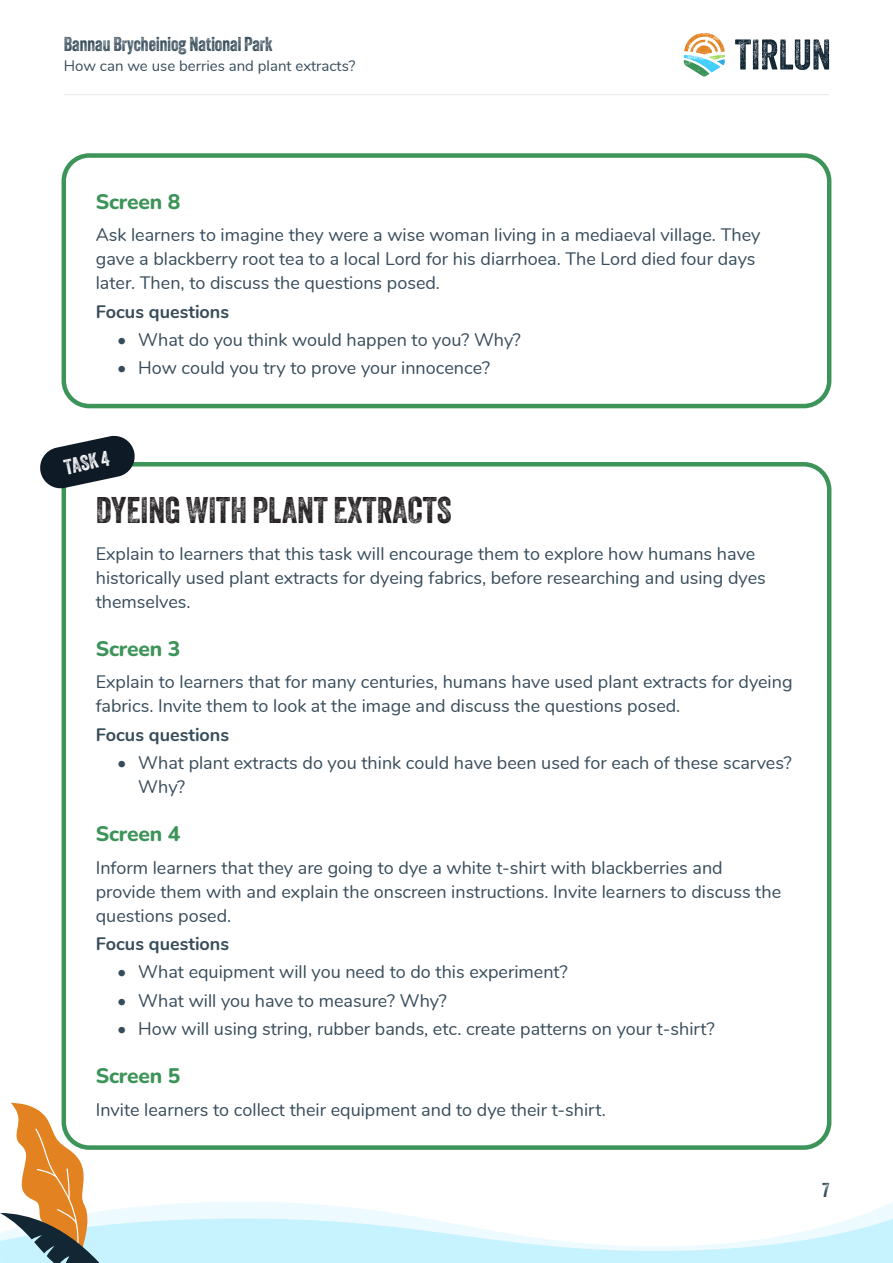
<style>
.page{position:relative;width:893px;height:1263px;background:#fff}
.page>*{position:absolute;margin:0;border:0;box-sizing:border-box;transform-origin:0 0}
.Page_sub_heading{font:36px "Veneer Two";color:#231f20}
.Page_section_heading{font:800 21px "Nunito";letter-spacing:-.01em;color:#3d9459}
.Key_activity_heading{font:21px "Veneer Two";color:#fff}
.t1{font:19.5px "Veneer Two";color:#374c5a}
.Body_text{font:18px/24px "Nunito";color:#374c5a}
.Body_text-2{font:700 18px "Nunito";color:#374c5a}
.t2{font:15px "Nunito";color:#374c5a}
</style>
<div class="page">
<svg style="left:735px;top:39px;width:94px;height:31px"></svg>
<svg style="left:684px;top:33px;width:41px;height:44px"></svg>
<hr style="left:64px;top:94px;width:765px;height:1px;background:#e6e7e9">
<svg style="left:0;top:1102px;width:893px;height:161px"></svg>
<div style="left:62px;top:153px;width:769px;height:255px;border:4px solid #3d9459;border-radius:26px"></div>
<div style="left:62px;top:462px;width:769px;height:688px;border:4px solid #3d9459;border-radius:26px"></div>
<svg style="left:40px;top:435px;width:97px;height:55px"></svg>
<p class="t1" style="left:64px;top:32px;width:210px">Bannau Brycheiniog National Park</p>
<p class="t2" style="left:64px;top:54px;width:293px">How can we use berries and plant extracts?</p>
<p class="Page_section_heading" style="left:96px;top:186px;width:86px">Screen 8</p>
<p class="Body_text" style="left:96px;top:222px;width:666px">Ask learners to imagine they were a wise woman living in a mediaeval village. They gave a blackberry root tea to a local Lord for his diarrhoea. The Lord died four days later. Then, to discuss the questions posed.</p>
<p class="Body_text-2" style="left:96px;top:298px;width:135px">Focus questions</p>
<p class="Body_text" style="left:117px;top:326px;width:405px">• What do you think would happen to you? Why?</p>
<p class="Body_text" style="left:117px;top:355px;width:375px">• How could you try to prove your innocence?</p>
<p class="Key_activity_heading" style="left:62px;top:455px;width:47px;rotate:-12deg">TASK 4</p>
<p class="Page_sub_heading" style="left:96px;top:488px;width:357px">DYEING WITH PLANT EXTRACTS</p>
<p class="Body_text" style="left:96px;top:540px;width:671px">Explain to learners that this task will encourage them to explore how humans have historically used plant extracts for dyeing fabrics, before researching and using dyes themselves.</p>
<p class="Page_section_heading" style="left:96px;top:634px;width:86px">Screen 3</p>
<p class="Body_text" style="left:96px;top:669px;width:698px">Explain to learners that for many centuries, humans have used plant extracts for dyeing fabrics. Invite them to look at the image and discuss the questions posed.</p>
<p class="Body_text-2" style="left:96px;top:721px;width:135px">Focus questions</p>
<p class="Body_text" style="left:138px;top:750px;width:655px;text-indent:-21px">• What plant extracts do you think could have been used for each of these scarves?<br>Why?</p>
<p class="Page_section_heading" style="left:96px;top:819px;width:86px">Screen 4</p>
<p class="Body_text" style="left:96px;top:854px;width:687px">Inform learners that they are going to dye a white t-shirt with blackberries and provide them with and explain the onscreen instructions. Invite learners to discuss the questions posed.</p>
<p class="Body_text-2" style="left:96px;top:930px;width:135px">Focus questions</p>
<p class="Body_text" style="left:117px;top:959px;width:452px">• What equipment will you need to do this experiment?</p>
<p class="Body_text" style="left:117px;top:987px;width:331px">• What will you have to measure? Why?</p>
<p class="Body_text" style="left:117px;top:1015px;width:599px">• How will using string, rubber bands, etc. create patterns on your t-shirt?</p>
<p class="Page_section_heading" style="left:96px;top:1061px;width:86px">Screen 5</p>
<p class="Body_text" style="left:96px;top:1096px;width:512px">Invite learners to collect their equipment and to dye their t-shirt.</p>
<p class="t1" style="left:822px;top:1178px;width:8px">7</p>
</div>
